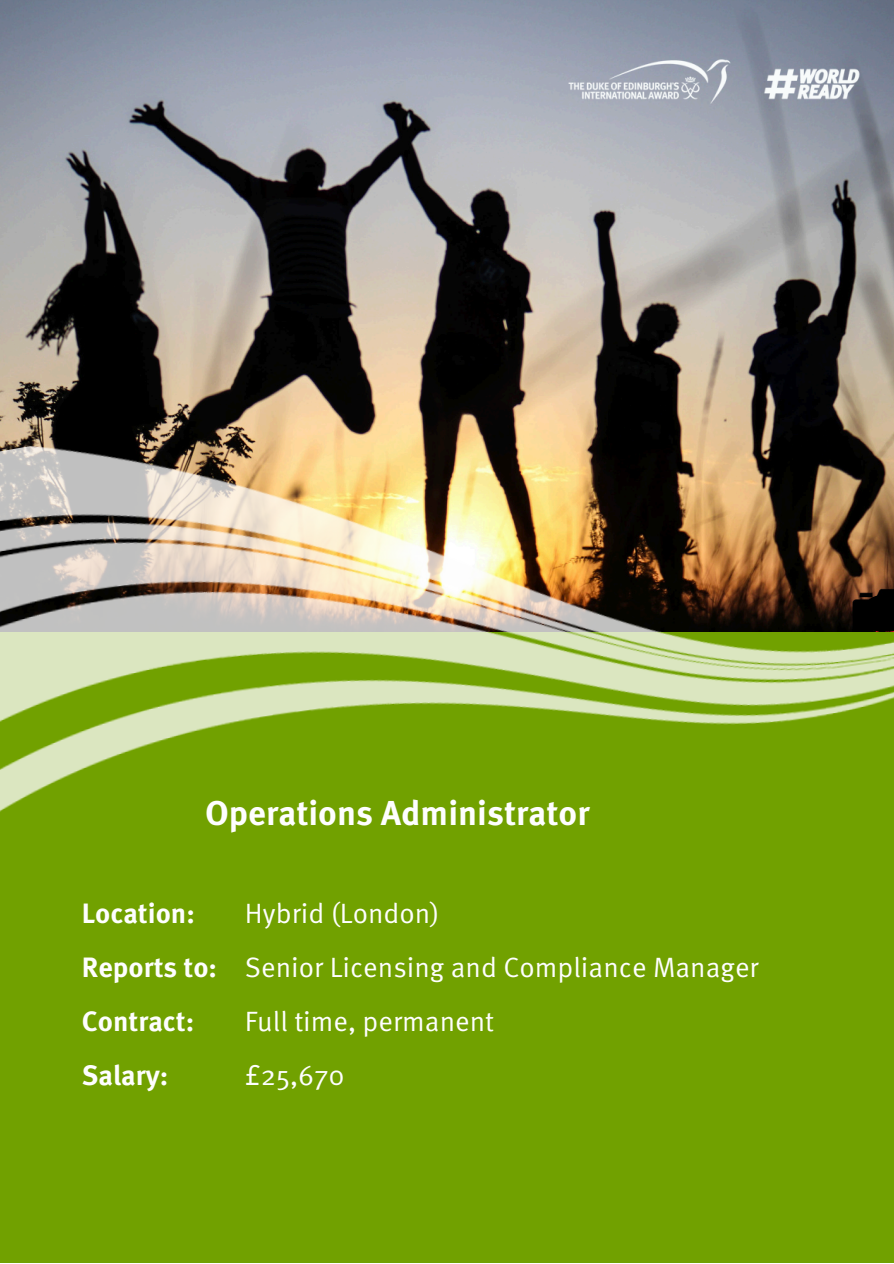
<style>
.page{position:relative;width:894px;height:1264px;background:#fff}
.page>*{position:absolute;margin:0;border:0;box-sizing:border-box;transform-origin:0 0}
.t1{font:700 34.5px "Meta OT";color:#fefefe}
.t2{font:27.9px "Meta OT Norm";color:#fefefe}
.t3{font:700 27.9px/54px "Meta OT";color:#fefefe}
</style>
<div class="page">
<div style="left:0;top:631px;width:893px;height:631px;background:#71a100"></div>
<img style="left:0;top:0;width:893px;height:295px">
<img style="left:0;top:295px;width:893px;height:517px">
<img style="left:546px;top:51px;width:335px;height:66px">
<svg style="left:862px;top:595px;width:31px;height:36px"></svg>
<p class="t1" style="left:205px;top:785px;width:386px">Operations Administrator</p>
<p class="t3" style="left:82px;top:884px;width:137px">Location:<br>Reports to:<br>Contract:<br>Salary:</p>
<p class="t2" style="left:245px;top:890px;width:196px">Hybrid (London)</p>
<h1 class="t2" style="left:245px;top:944px;width:515px">Senior Licensing and Compliance Manager</h1>
<h2 class="t2" style="left:245px;top:998px;width:251px">Full time, permanent</h2>
<p class="t2" style="left:245px;top:1052px;width:101px">£25,670</p>
</div>
